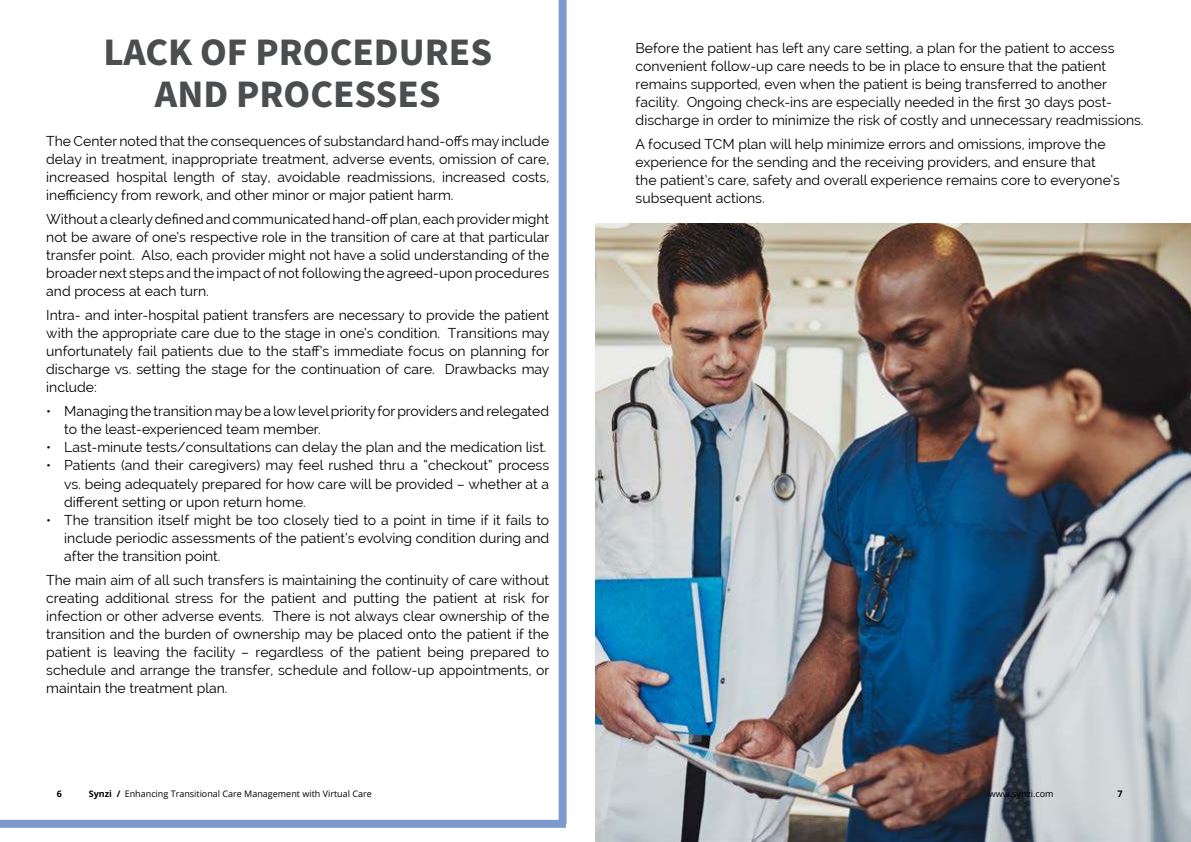
<style>
.page{position:relative;width:1191px;height:842px;background:#fff}
.page>*{position:absolute;margin:0;border:0;box-sizing:border-box;transform-origin:0 0}
.t1{font:700 39px/42px "Source Sans Pro";color:#4c4d4f;text-align:center}
.t2{font:14px/18px "Raleway";color:#000;text-align:justify}
.t3{font:9px "Open Sans";color:#000}
.t4{font:700 9px "Open Sans";color:#000}
.s1{font-weight:700}
</style>
<div class="page">
<img style="left:595px;top:224px;width:596px;height:618px">
<div style="left:0;top:820px;width:566px;height:8px;background:#7e99ce"></div>
<div style="left:558px;top:0;width:8px;height:824px;background:#7e99ce"></div>
<h1 class="t1" style="left:103px;top:35px;width:390px">LACK OF PROCEDURES<br>AND PROCESSES</h1>
<p class="t2" style="left:46px;top:132px;width:504px">The Center noted that the consequences of substandard hand-offs may include delay in treatment, inappropriate treatment, adverse events, omission of care, increased hospital length of stay, avoidable readmissions, increased costs, inefficiency from rework, and other minor or major patient harm.</p>
<p class="t2" style="left:46px;top:210px;width:505px">Without a clearly defined and communicated hand-off plan, each provider might not be aware of one’s respective role in the transition of care at that particular transfer point. Also, each provider might not have a solid understanding of the broader next steps and the impact of not following the agreed-upon procedures and process at each turn.</p>
<p class="t2" style="left:46px;top:307px;width:505px">Intra- and inter-hospital patient transfers are necessary to provide the patient with the appropriate care due to the stage in one’s condition. Transitions may unfortunately fail patients due to the staff’s immediate focus on planning for discharge vs. setting the stage for the continuation of care. Drawbacks may include:</p>
<p class="t2" style="left:64px;top:403px;width:486px;text-indent:-18px">• Managing the transition may be a low level priority for providers and relegated to the least-experienced team member.</p>
<p class="t2" style="left:46px;top:439px;width:502px">• Last-minute tests/consultations can delay the plan and the medication list.</p>
<p class="t2" style="left:64px;top:457px;width:486px;text-indent:-18px">• Patients (and their caregivers) may feel rushed thru a “checkout” process vs. being adequately prepared for how care will be provided – whether at a different setting or upon return home.</p>
<p class="t2" style="left:64px;top:511px;width:486px;text-indent:-18px">• The transition itself might be too closely tied to a point in time if it fails to include periodic assessments of the patient’s evolving condition during and after the transition point.</p>
<p class="t2" style="left:46px;top:571px;width:505px">The main aim of all such transfers is maintaining the continuity of care without creating additional stress for the patient and putting the patient at risk for infection or other adverse events. There is not always clear ownership of the transition and the burden of ownership may be placed onto the patient if the patient is leaving the facility – regardless of the patient being prepared to schedule and arrange the transfer, schedule and follow-up appointments, or maintain the treatment plan.</p>
<p class="t2" style="left:635px;top:40px;width:509px;text-align:left">Before the patient has left any care setting, a plan for the patient to access convenient follow-up care needs to be in place to ensure that the patient remains supported, even when the patient is being transferred to another facility. Ongoing check-ins are especially needed in the first 30 days post&shy;discharge in order to minimize the risk of costly and unnecessary readmissions.</p>
<p class="t2" style="left:635px;top:136px;width:486px;text-align:left">A focused TCM plan will help minimize errors and omissions, improve the experience for the sending and the receiving providers, and ensure that the patient’s care, safety and overall experience remains core to everyone’s subsequent actions.</p>
<p class="t4" style="left:57px;top:789px;width:7px">6</p>
<p class="t3" style="left:89px;top:791px;width:284px"><span class="s1">Synzi /</span> Enhancing Transitional Care Management with Virtual Care</p>
<p class="t3" style="left:988px;top:791px;width:66px">www.synzi.com</p>
<p class="t4" style="left:1117px;top:789px;width:7px">7</p>
</div>
